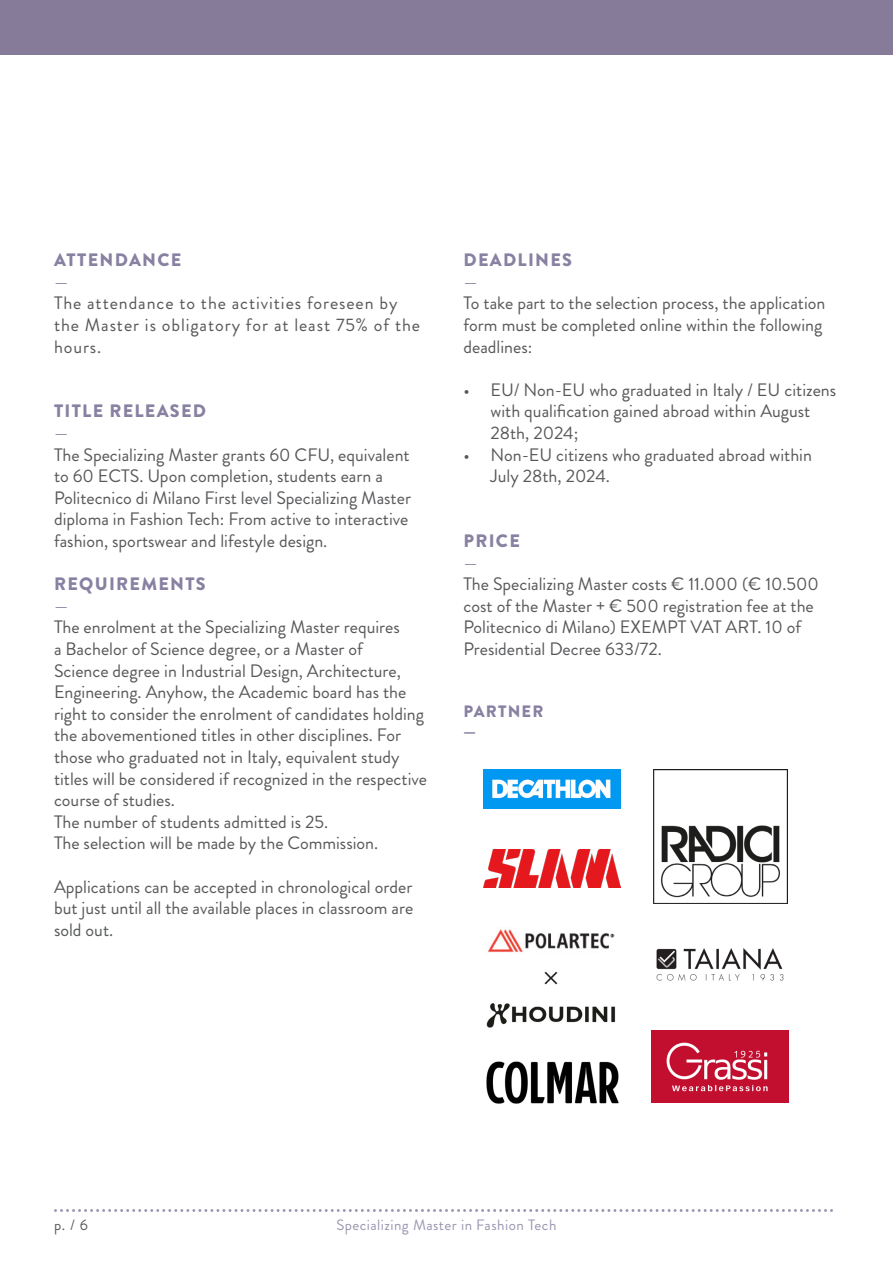
<style>
.page{position:relative;width:893px;height:1263px;background:#fff}
.page>*{position:absolute;margin:0;border:0;box-sizing:border-box;transform-origin:0 0}
.t1{font:18px/21.6px "Brandon Grotesque";color:#57585a}
.t2{font:18px/21.6px "Brandon Grotesque";letter-spacing:.05em;color:#57585a}
.t3{font:900 18px "Brandon Grotesque";letter-spacing:.07em;color:#8981a2}
.t4{font:18px "Brandon Grotesque";color:#8981a2}
.t5{font:900 16.5px "Brandon Grotesque";letter-spacing:.07em;color:#8981a2}
.t6{font:15px "Brandon Grotesque";letter-spacing:.03em;color:#9c95b1}
.t7{font:15px "Brandon Grotesque";color:#57585a}
</style>
<div class="page">
<img style="left:652px;top:1030px;width:136px;height:72px">
<img style="left:653px;top:769px;width:134px;height:134px">
<img style="left:483px;top:850px;width:137px;height:37px">
<img style="left:484px;top:769px;width:137px;height:40px">
<img style="left:486px;top:1061px;width:133px;height:43px">
<img style="left:486px;top:929px;width:130px;height:99px">
<img style="left:656px;top:948px;width:128px;height:33px">
<svg style="left:55px;top:1209px;width:778px;height:3px"></svg>
<hr style="left:892px;top:0;width:1px;height:1263px;background:#8981a2">
<div style="left:0;top:0;width:893px;height:54px;background:#867b98"></div>
<p class="t3" style="left:54px;top:247px;width:129px">ATTENDANCE</p>
<p class="t4" style="left:54px;top:269px;width:16px">—</p>
<p class="t2" style="left:54px;top:293px;width:368px">The attendance to the activities foreseen by the Master is obligatory for at least 75% of the hours.</p>
<p class="t3" style="left:54px;top:398px;width:153px">TITLE RELEASED</p>
<p class="t4" style="left:54px;top:420px;width:16px">—</p>
<p class="t1" style="left:54px;top:444px;width:359px">The Specializing Master grants 60 CFU, equivalent to 60 ECTS. Upon completion, students earn a Politecnico di Milano First level Specializing Master diploma in Fashion Tech: From active to interactive fashion, sportswear and lifestyle design.</p>
<p class="t3" style="left:54px;top:571px;width:153px">REQUIREMENTS</p>
<p class="t4" style="left:54px;top:593px;width:16px">—</p>
<p class="t1" style="left:54px;top:617px;width:375px">The enrolment at the Specializing Master requires<br>a Bachelor of Science degree, or a Master of<br>Science degree in Industrial Design, Architecture, Engineering. Anyhow, the Academic board has the right to consider the enrolment of candidates holding the abovementioned titles in other disciplines. For those who graduated not in Italy, equivalent study titles will be considered if recognized in the respective course of studies.</p>
<p class="t1" style="left:54px;top:811px;width:276px">The number of students admitted is 25.</p>
<p class="t1" style="left:54px;top:833px;width:326px">The selection will be made by the Commission.</p>
<p class="t1" style="left:54px;top:876px;width:361px;text-align:justify">Applications can be accepted in chronological order but just until all the available places in classroom are sold out.</p>
<p class="t3" style="left:464px;top:247px;width:110px">DEADLINES</p>
<p class="t4" style="left:463px;top:269px;width:16px">—</p>
<p class="t1" style="left:463px;top:293px;width:363px">To take part to the selection process, the application form must be completed online within the following deadlines:</p>
<p class="t1" style="left:490px;top:379px;width:347px;text-indent:-27px">• EU/ Non-EU who graduated in Italy / EU citizens with qualification gained abroad within August<br>28th, 2024;</p>
<p class="t1" style="left:490px;top:444px;width:323px;text-indent:-27px">• Non-EU citizens who graduated abroad within<br>July 28th, 2024.</p>
<p class="t3" style="left:464px;top:528px;width:58px">PRICE</p>
<p class="t4" style="left:463px;top:550px;width:16px">—</p>
<p class="t1" style="left:463px;top:573px;width:357px">The Specializing Master costs € 11.000 (€ 10.500 cost of the Master + € 500 registration fee at the Politecnico di Milano) EXEMPT VAT ART. 10 of Presidential Decree 633/72.</p>
<p class="t5" style="left:464px;top:699px;width:81px">PARTNER</p>
<p class="t5" style="left:463px;top:719px;width:14px">—</p>
<p class="t7" style="left:54px;top:1214px;width:35px">p. / 6</p>
<p class="t6" style="left:337px;top:1214px;width:221px">Specializing Master in Fashion Tech</p>
</div>
